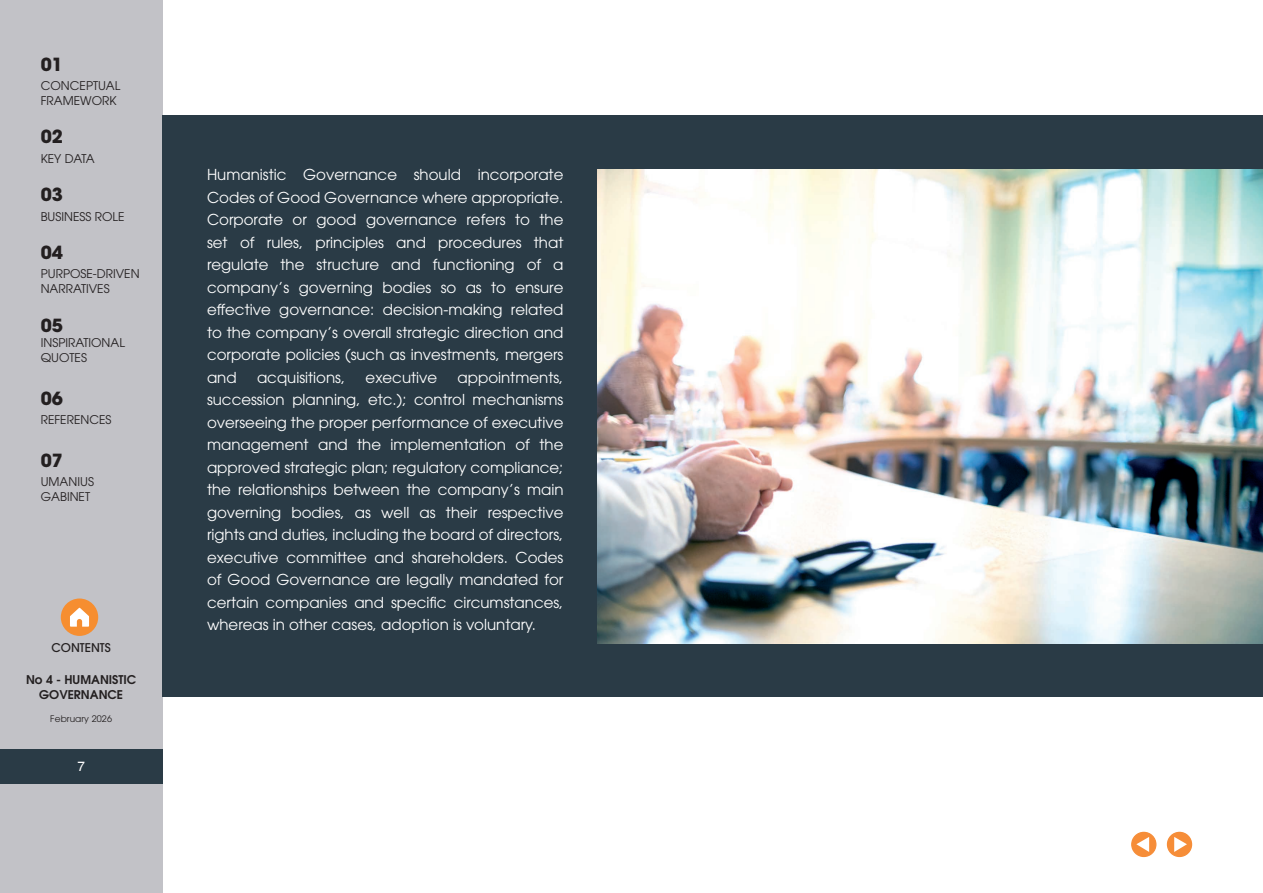
<style>
.page{position:relative;width:1263px;height:893px;background:#fff}
.page>*{position:absolute;margin:0;border:0;box-sizing:border-box;transform-origin:0 0}
.t1{font:700 18px "ITC Avant Garde Pro";color:#231f20}
.t2{font:15px/22.5px "ITC Avant Garde Pro";color:#fff;text-align:justify}
.t3{font:13.5px "Helvetica";color:#fff}
.t4{font:12px/15px "ITC Avant Garde Pro";color:#231f20}
.t5{font:600 12px/15px "ITC Avant Garde Pro";color:#231f20;text-align:center}
.t6{font:500 12px "ITC Avant Garde Pro";color:#231f20}
.t7{font:9px "ITC Avant Garde Pro";letter-spacing:.01em;color:#231f20}
</style>
<div class="page">
<div style="left:1167px;top:832px;width:24px;height:24px;background:#f68d38;border-radius:50%"></div>
<div style="left:1167px;top:832px;width:25px;height:25px;border:1px solid #f68d38;border-radius:50%"></div>
<svg style="left:1174px;top:837px;width:13px;height:15px"></svg>
<div style="left:1132px;top:832px;width:24px;height:24px;background:#f68d38;border-radius:50%"></div>
<div style="left:1131px;top:832px;width:25px;height:25px;border:1px solid #f68d38;border-radius:50%"></div>
<svg style="left:1136px;top:837px;width:13px;height:15px"></svg>
<div style="left:0;top:0;width:162px;height:893px;background:#c2c2c7"></div>
<div style="left:0;top:749px;width:162px;height:34px;background:#2a3b46"></div>
<div style="left:61px;top:598px;width:37px;height:38px;background:#f68e30;border-radius:50%"></div>
<svg style="left:70px;top:608px;width:19px;height:19px"></svg>
<div style="left:162px;top:115px;width:1101px;height:582px;background:#2a3b46"></div>
<img style="left:597px;top:169px;width:666px;height:475px">
<p class="t1" style="left:41px;top:52px;width:24px">01</p>
<p class="t4" style="left:41px;top:78px;width:81px">CONCEPTUAL<br>FRAMEWORK</p>
<p class="t1" style="left:41px;top:125px;width:24px">02</p>
<p class="t4" style="left:41px;top:151px;width:55px">KEY DATA</p>
<p class="t1" style="left:41px;top:183px;width:24px">03</p>
<p class="t4" style="left:41px;top:208px;width:85px">BUSINESS ROLE</p>
<p class="t1" style="left:41px;top:240px;width:24px">04</p>
<p class="t4" style="left:41px;top:266px;width:100px">PURPOSE-DRIVEN<br>NARRATIVES</p>
<p class="t1" style="left:41px;top:313px;width:24px">05</p>
<p class="t4" style="left:41px;top:335px;width:86px">INSPIRATIONAL<br>QUOTES</p>
<p class="t1" style="left:41px;top:386px;width:24px">06</p>
<p class="t4" style="left:41px;top:412px;width:72px">REFERENCES</p>
<p class="t1" style="left:41px;top:448px;width:24px">07</p>
<p class="t4" style="left:41px;top:474px;width:55px">UMANIUS<br>GABINET</p>
<p class="t6" style="left:52px;top:640px;width:61px">CONTENTS</p>
<p class="t5" style="left:26px;top:671px;width:112px">No 4 - HUMANISTIC<br>GOVERNANCE</p>
<p class="t7" style="left:50px;top:713px;width:63px">February 2026</p>
<p class="t3" style="left:77px;top:756px;width:9px">7</p>
<p class="t2" style="left:207px;top:163px;width:358px">Humanistic Governance should incorporate Codes of Good Governance where appropriate.<br>Corporate or good governance refers to the set of rules, principles and procedures that regulate the structure and functioning of a company’s governing bodies so as to ensure effective governance: decision-making related to the company’s overall strategic direction and corporate policies (such as investments, mergers and</p>
<p class="t2" style="left:207px;top:366px;width:358px;text-indent:251px">appointments, succession planning, etc.); control mechanisms overseeing the proper performance of executive management and the implementation of the approved strategic plan; regulatory compliance; the relationships between the company’s main governing bodies, as well as their respective rights and duties, including the board of directors, executive committee and shareholders. Codes of Good Governance are legally mandated for certain companies and specific circumstances, whereas in other cases, adoption is voluntary.</p>
<p class="t2" style="left:257px;top:366px;width:90px">acquisitions,</p>
<p class="t2" style="left:366px;top:366px;width:73px">executive</p>
</div>
